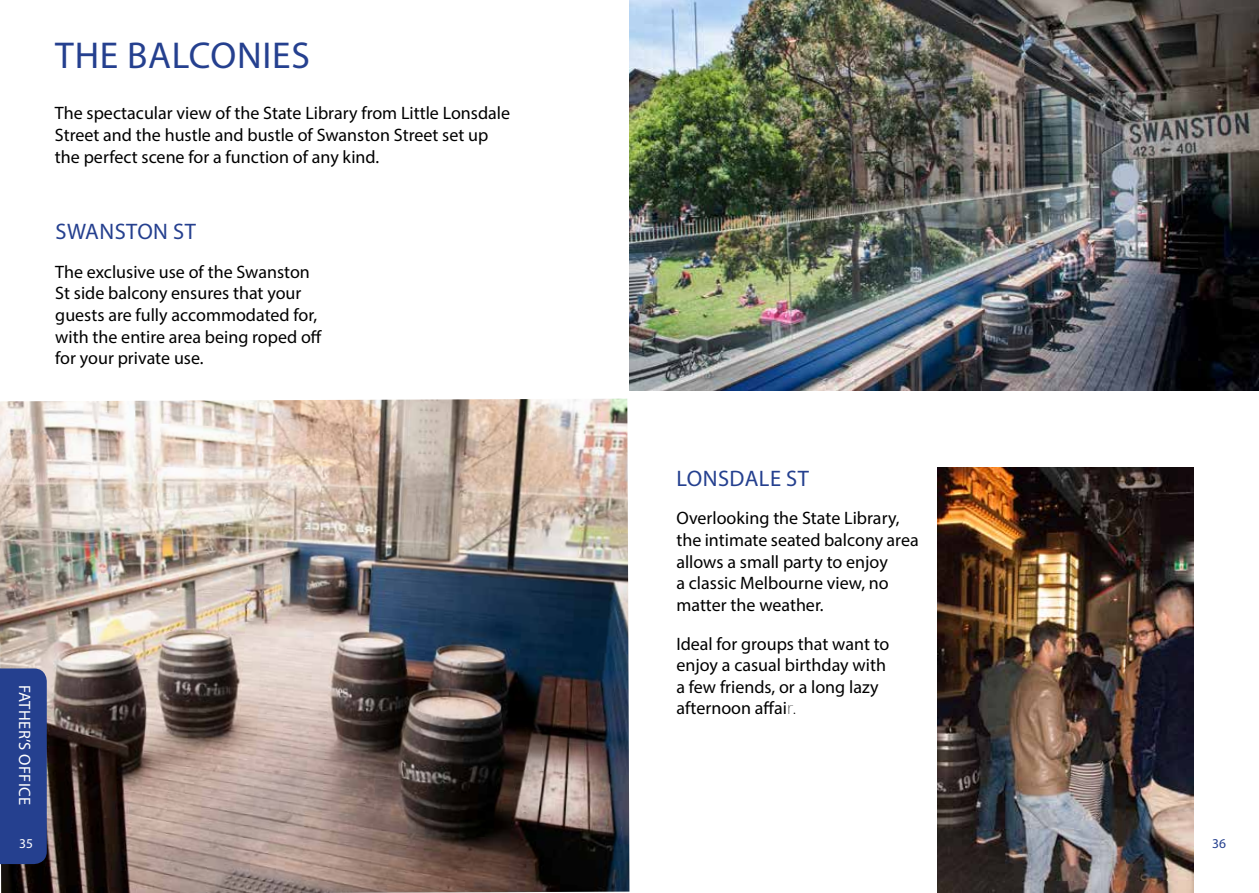
<style>
.page{position:relative;width:1259px;height:893px;background:#fff}
.page>*{position:absolute;margin:0;border:0;box-sizing:border-box;transform-origin:0 0}
.t1{font:37.5px "Myriad Pro";letter-spacing:.02em;color:#25408f}
.t2{font:22.5px "Myriad Pro";letter-spacing:.02em;color:#25408f}
.t3{font:18px/21.6px "Myriad Pro";color:#000}
.t4{font:16.5px "Myriad Pro";letter-spacing:.02em;color:#fff}
.t5{font:13.5px "Myriad Pro";color:#25408f}
.t6{font:13.5px "Myriad Pro";color:#fff}
.s1{font-family:"Lato";font-weight:100}
</style>
<div class="page">
<img style="left:0;top:399px;width:629px;height:494px">
<div style="left:0;top:668px;width:47px;height:196px;background:#25408f"></div>
<img style="left:629px;top:0;width:630px;height:390px">
<img style="left:938px;top:468px;width:255px;height:425px">
<h1 class="t1" style="left:55px;top:33px;width:256px">THE BALCONIES</h1>
<p class="t3" style="left:55px;top:102px;width:457px">The spectacular view of the State Library from Little Lonsdale<br>Street and the hustle and bustle of Swanston Street set up the perfect scene for a function of any kind.</p>
<p class="t2" style="left:56px;top:218px;width:142px">SWANSTON ST</p>
<p class="t3" style="left:55px;top:261px;width:268px">The exclusive use of the Swanston<br>St side balcony ensures that your guests are fully accommodated for, with the entire area being roped off for your private use.</p>
<p class="t4" style="left:35px;top:685px;width:121px;rotate:90deg">FATHER’S OFFICE</p>
<p class="t6" style="left:19px;top:835px;width:15px">35</p>
<p class="t2" style="left:676px;top:464px;width:134px">LONSDALE ST</p>
<p class="t3" style="left:676px;top:507px;width:244px">Overlooking the State Library, the intimate seated balcony area allows a small party to enjoy<br>a classic Melbourne view, no matter the weather.</p>
<p class="t3" style="left:676px;top:632px;width:215px">Ideal for groups that want to enjoy a casual birthday with a few friends, or a long lazy afternoon affai<span class="s1">r.</span></p>
<p class="t5" style="left:1212px;top:835px;width:15px">36</p>
</div>
